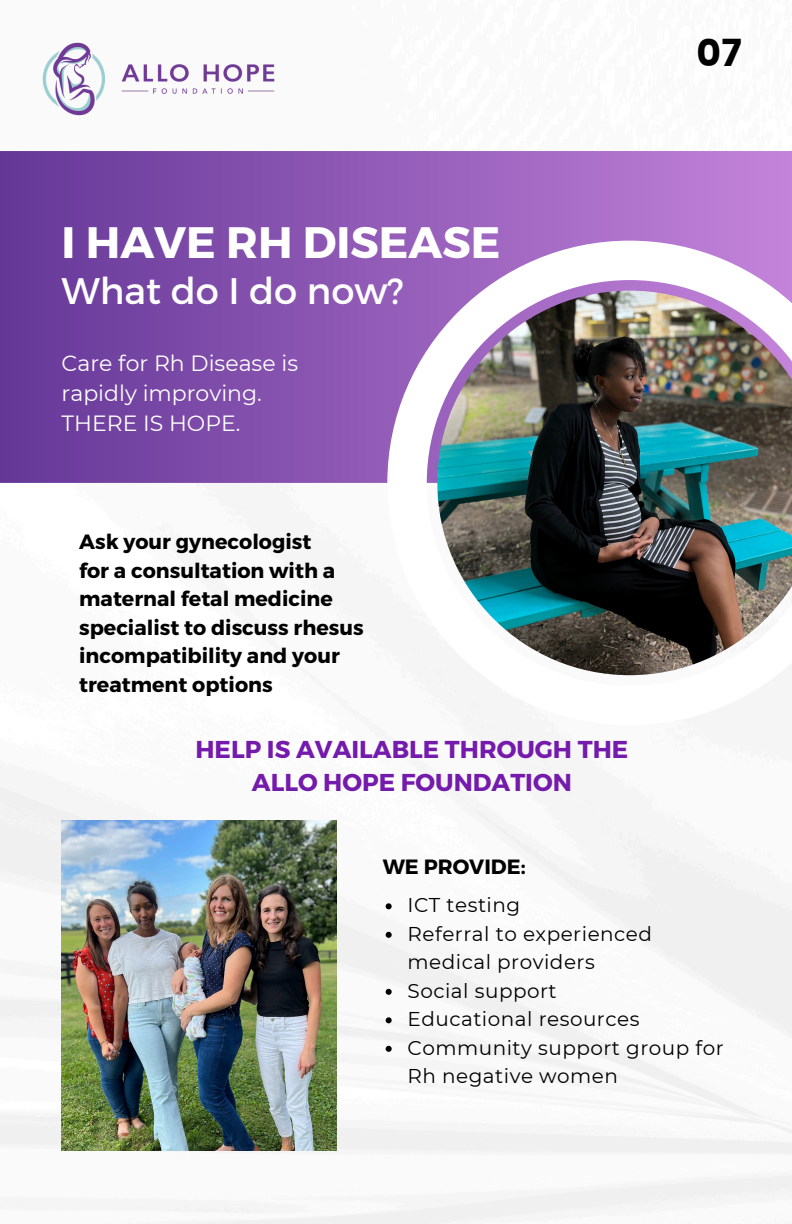
<style>
.page{position:relative;width:792px;height:1224px;background:#fff}
.page>*{position:absolute;margin:0;border:0;box-sizing:border-box;transform-origin:0 0}
.t1{font:700 44px "Montserrat";color:#fff}
.t2{font:37.8px "Poppins";color:#000}
.t3{font:37px "Montserrat";color:#fff}
.t4{font:700 24.4px/33.8px "Montserrat";color:#741aac;text-align:center}
.t5{font:22px/30px "Montserrat";color:#fff}
.t6{font:700 20.6px/28.4px "Montserrat";color:#000}
.t7{font:20px/28.4px "Montserrat";letter-spacing:.025em;color:#000}
</style>
<div class="page">
<img style="left:0;top:621px;width:792px;height:603px">
<img style="left:42px;top:42px;width:233px;height:74px">
<svg style="left:0;top:151px;width:792px;height:332px;background:#8652ae"></svg>
<img style="left:387px;top:241px;width:405px;height:484px">
<img style="left:62px;top:821px;width:274px;height:330px">
<svg style="left:386px;top:903px;width:6px;height:6px"></svg>
<svg style="left:386px;top:932px;width:6px;height:6px"></svg>
<svg style="left:386px;top:989px;width:6px;height:6px"></svg>
<svg style="left:386px;top:1017px;width:6px;height:6px"></svg>
<svg style="left:386px;top:1046px;width:6px;height:6px"></svg>
<h3 class="t1" style="left:62px;top:214px;width:440px">I HAVE RH DISEASE</h3>
<p class="t3" style="left:62px;top:267px;width:344px">What do I do now?</p>
<h2 class="t5" style="left:62px;top:348px;width:238px">Care for Rh Disease is rapidly improving.<br>THERE IS HOPE.</h2>
<h4 class="t6" style="left:79px;top:526px;width:286px">Ask your gynecologist<br>for a consultation with a maternal fetal medicine specialist to discuss rhesus incompatibility and your</h4>
<p class="t6" style="left:79px;top:669px;width:195px">treatment options</p>
<h6 class="t4" style="left:195px;top:731px;width:434px">HELP IS AVAILABLE THROUGH THE<br>ALLO HOPE FOUNDATION</h6>
<p class="t6" style="left:383px;top:851px;width:144px">WE PROVIDE:</p>
<h2 class="t2" style="left:696px;top:31px;width:47px">07</h2>
<h5 class="t7" style="left:408px;top:891px;width:114px">ICT testing</h5>
<p class="t7" style="left:408px;top:919px;width:246px">Referral to experienced medical providers</p>
<p class="t7" style="left:408px;top:976px;width:151px">Social support</p>
<p class="t7" style="left:408px;top:1005px;width:233px">Educational resources</p>
<p class="t7" style="left:408px;top:1033px;width:318px">Community support group for<br>Rh negative women</p>
</div>
